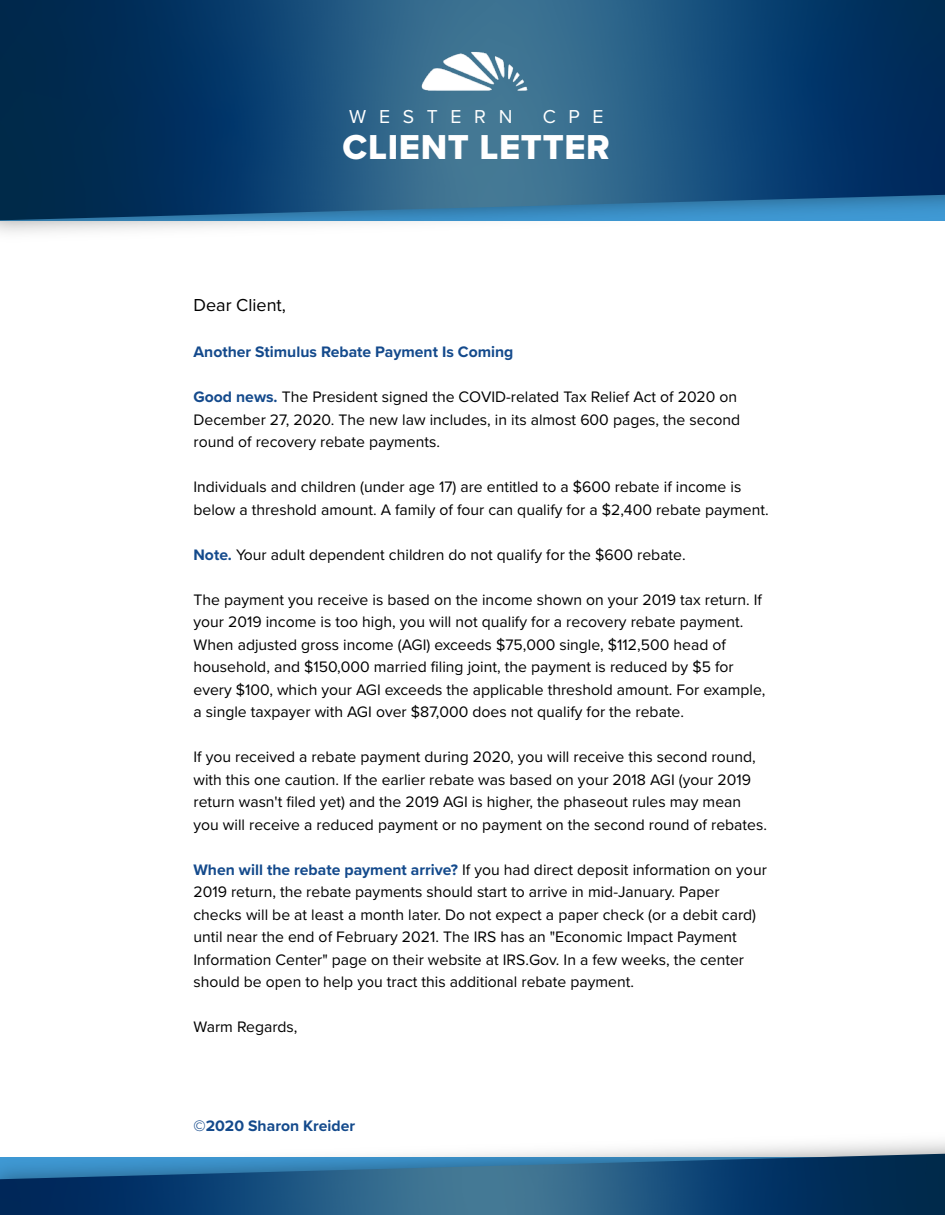
<style>
.page{position:relative;width:945px;height:1215px;background:#fff}
.page>*{position:absolute;margin:0;border:0;box-sizing:border-box;transform-origin:0 0}
.t1{font:35.85px "Proxima Nova Extrabld";letter-spacing:.02em;color:#fff}
.t2{font:19.35px "Proxima Nova";letter-spacing:.655em;color:#fff}
.t3{font:18px "Proxima Nova";color:#000}
.t4{font:15.75px/22.5px "Proxima Nova";color:#000}
.t5{font:700 15.75px "Proxima Nova";color:#144a8c}
.s1{font-weight:700;color:#144a8c}
</style>
<div class="page">
<img style="left:0;top:220px;width:945px;height:13px">
<svg style="left:0;top:0;width:945px;height:220px;background:#174c76"></svg>
<img style="left:418px;top:42px;width:116px;height:56px">
<svg style="left:0;top:1154px;width:945px;height:61px;background:#265b85"></svg>
<p class="t2" style="left:349px;top:102px;width:165px">WESTERN</p>
<p class="t2" style="left:543px;top:102px;width:62px">CPE</p>
<h1 class="t1" style="left:343px;top:120px;width:269px">CLIENT LETTER</h1>
<p class="t3" style="left:194px;top:291px;width:94px">Dear Client,</p>
<p class="t5" style="left:194px;top:340px;width:321px">Another Stimulus Rebate Payment Is Coming</p>
<p class="t4" style="left:194px;top:385px;width:548px"><span class="s1">Good news.</span> The President signed the COVID-related Tax Relief Act of 2020 on<br>December 27, 2020. The new law includes, in its almost 600 pages, the second round of recovery rebate payments.</p>
<p class="t4" style="left:194px;top:475px;width:577px">Individuals and children (under age 17) are entitled to a $600 rebate if income is below a threshold amount. A family of four can qualify for a $2,400 rebate payment.</p>
<p class="t4" style="left:194px;top:542px;width:494px"><span class="s1">Note.</span> Your adult dependent children do not qualify for the $600 rebate.</p>
<p class="t4" style="left:194px;top:587px;width:574px">The payment you receive is based on the income shown on your 2019 tax return. If your 2019 income is too high, you will not qualify for a recovery rebate payment.<br>When adjusted gross income (AGI) exceeds $75,000 single, $112,500 head of household, and $150,000 married filing joint, the payment is reduced by $5 for every $100, which your AGI exceeds the applicable threshold amount. For example, a single taxpayer with AGI over $87,000 does not qualify for the rebate.</p>
<p class="t4" style="left:194px;top:745px;width:575px">If you received a rebate payment during 2020, you will receive this second round, with this one caution. If the earlier rebate was based on your 2018 AGI (your 2019 return wasn't filed yet) and the 2019 AGI is higher, the phaseout rules may mean you will receive a reduced payment or no payment on the second round of rebates.</p>
<p class="t4" style="left:194px;top:857px;width:575px"><span class="s1">When will the rebate payment arrive?</span> If you had direct deposit information on your 2019 return, the rebate payments should start to arrive in mid-January. Paper checks will be at least a month later. Do not expect a paper check (or a debit card) until near the end of February 2021. The IRS has an "Economic Impact Payment Information Center" page on their website at IRS.Gov. In a few weeks, the center should be open to help you tract this additional rebate payment.</p>
<p class="t4" style="left:194px;top:1015px;width:106px">Warm Regards,</p>
<p class="t5" style="left:194px;top:1114px;width:163px">©2020 Sharon Kreider</p>
</div>
